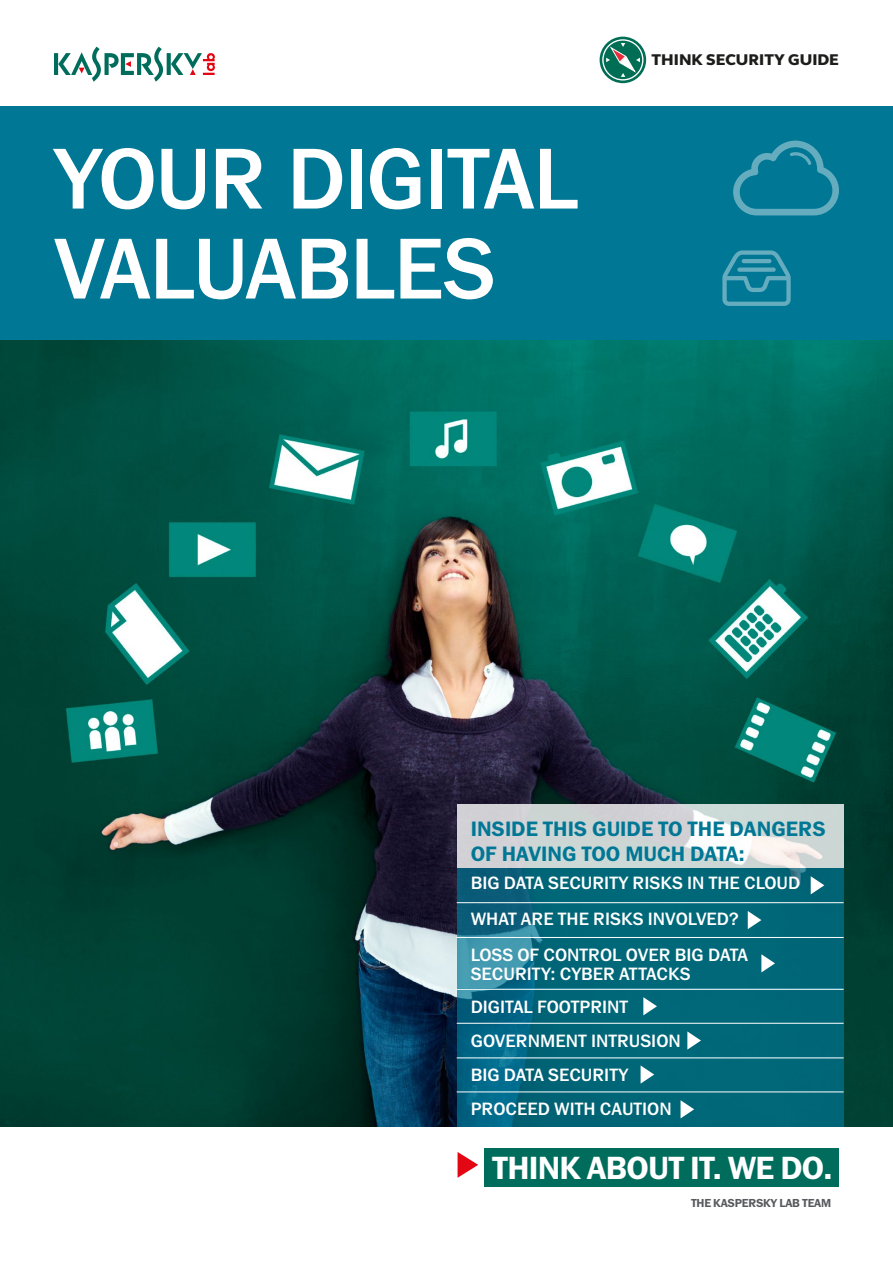
<style>
.page{position:relative;width:893px;height:1263px;background:#fff}
.page>*{position:absolute;margin:0;border:0;box-sizing:border-box;transform-origin:0 0}
.t1{font:500 87px/90px "Lab Gothic";letter-spacing:-.02em;color:#fff}
.t2{font:600 32.4px "Lab Gothic";letter-spacing:-.025em;color:#fff}
.t3{font:600 21px/25.2px "Lab Gothic";color:#007795}
.t4{font:500 18px/33.9px "Lab Gothic";color:#fff}
.t5{font:800 15.9px "FS Elliot Pro";color:#1d1d1b}
.t6{font:600 11.7px "Lab Gothic";letter-spacing:-.025em;color:#575a5e}
</style>
<div class="page">
<img style="left:0;top:340px;width:893px;height:786px">
<svg style="left:54px;top:47px;width:161px;height:35px"></svg>
<div style="left:0;top:106px;width:893px;height:234px;background:#007795"></div>
<svg style="left:457px;top:804px;width:387px;height:64px;background:#d4d9d9"></svg>
<div style="left:457px;top:868px;width:387px;height:34px;background:linear-gradient(to right,#056078,#006978)"></div>
<div style="left:457px;top:989px;width:387px;height:34px;background:linear-gradient(to right,#03637d,#006976)"></div>
<svg style="left:457px;top:903px;width:387px;height:34px;background:#05677a"></svg>
<svg style="left:457px;top:1024px;width:387px;height:33px;background:#00667a"></svg>
<svg style="left:457px;top:938px;width:387px;height:51px;background:#0c7082"></svg>
<svg style="left:457px;top:1058px;width:387px;height:33px;background:#03687c"></svg>
<svg style="left:457px;top:1092px;width:387px;height:34px;background:#03687b"></svg>
<hr style="left:457px;top:902px;width:387px;height:1px;background:#fff">
<hr style="left:457px;top:1023px;width:387px;height:1px;background:#fff">
<hr style="left:457px;top:989px;width:387px;height:1px;background:#fff">
<hr style="left:457px;top:937px;width:387px;height:1px;background:#fff">
<hr style="left:457px;top:1057px;width:387px;height:1px;background:#fff">
<hr style="left:457px;top:1091px;width:387px;height:1px;background:#fff">
<svg style="left:811px;top:876px;width:13px;height:18px"></svg>
<svg style="left:748px;top:911px;width:13px;height:18px"></svg>
<svg style="left:761px;top:954px;width:14px;height:18px"></svg>
<svg style="left:687px;top:1031px;width:14px;height:18px"></svg>
<svg style="left:641px;top:1065px;width:13px;height:19px"></svg>
<svg style="left:681px;top:1100px;width:13px;height:18px"></svg>
<svg style="left:643px;top:997px;width:14px;height:18px"></svg>
<svg style="left:458px;top:1152px;width:20px;height:26px"></svg>
<div style="left:484px;top:1149px;width:354px;height:38px;background:#006d5c"></div>
<svg style="left:733px;top:141px;width:106px;height:74px"></svg>
<svg style="left:722px;top:250px;width:69px;height:56px"></svg>
<hr style="left:742px;top:259px;width:29px;height:4px;background:#65acbe;border-radius:2px">
<div style="left:737px;top:267px;width:39px;height:5px;background:#65acbe;border-radius:2px"></div>
<svg style="left:600px;top:37px;width:46px;height:46px"></svg>
<div style="left:602px;top:39px;width:41px;height:42px;border:1px solid #fff;border-radius:50%"></div>
<svg style="left:606px;top:43px;width:34px;height:34px"></svg>
<h1 class="t1" style="left:54px;top:135px;width:526px">YOUR DIGITAL<br>VALUABLES</h1>
<p class="t5" style="left:652px;top:49px;width:189px">THINK SECURITY GUIDE</p>
<p class="t3" style="left:471px;top:816px;width:357px">INSIDE THIS GUIDE TO THE DANGERS<br>OF HAVING TOO MUCH DATA:</p>
<p class="t4" style="left:471px;top:865px;width:331px;line-height:35.7px">BIG DATA SECURITY RISKS IN THE CLOUD<br>WHAT ARE THE RISKS INVOLVED?<br>LOSS OF CONTROL OVER BIG DATA</p>
<p class="t4" style="left:471px;top:957px;width:221px">SECURITY: CYBER ATTACKS<br>DIGITAL FOOTPRINT<br>GOVERNMENT INTRUSION<br>BIG DATA SECURITY<br>PROCEED WITH CAUTION</p>
<h2 class="t2" style="left:492px;top:1148px;width:342px">THINK ABOUT IT. WE DO.</h2>
<p class="t6" style="left:691px;top:1196px;width:142px">THE KASPERSKY LAB TEAM</p>
</div>
